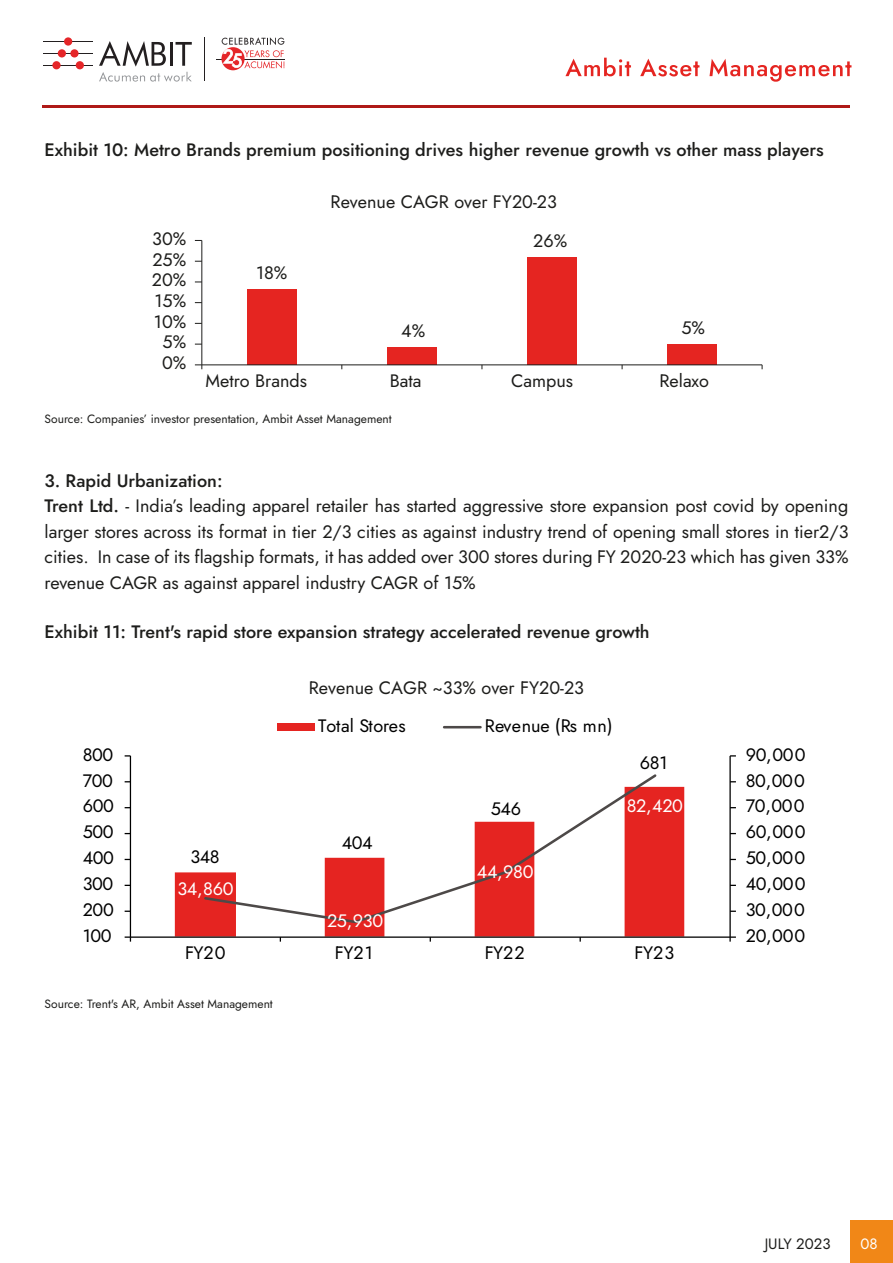
<style>
.page{position:relative;width:893px;height:1263px;background:#fff}
.page>*{position:absolute;margin:0;border:0;box-sizing:border-box;transform-origin:0 0}
.t1{font:18px/25.5px "Jost";color:#1d1d1b}
.t2{font:500 18px "Jost";color:#1d1d1b}
.t3{font:18px "Jost";letter-spacing:-.02em;color:#000}
.t4{font:18px "Jost";letter-spacing:-.02em;color:#fff}
.t5{font:18px "Jost";letter-spacing:.01em;color:#000}
.t6{font:15px "Jost";color:#1d1d1b}
.t7{font:15px "Jost";color:#fff}
.t8{font:12px "Jost";color:#1d1d1b}
.s1{font-weight:500}
</style>
<div class="page">
<div style="left:850px;top:1220px;width:43px;height:43px;background:#f18717"></div>
<hr style="left:43px;top:41px;width:50px;height:1px;background:#231f20">
<hr style="left:43px;top:53px;width:50px;height:1px;background:#231f20">
<hr style="left:43px;top:65px;width:50px;height:1px;background:#231f20">
<svg style="left:99px;top:41px;width:93px;height:41px"></svg>
<div style="left:64px;top:37px;width:8px;height:9px;background:#e52629;border-radius:50%"></div>
<div style="left:58px;top:49px;width:8px;height:8px;background:#e52629;border-radius:50%"></div>
<div style="left:52px;top:61px;width:9px;height:8px;background:#e52629;border-radius:50%"></div>
<div style="left:70px;top:49px;width:9px;height:8px;background:#e52629;border-radius:50%"></div>
<div style="left:76px;top:61px;width:8px;height:8px;background:#e52629;border-radius:50%"></div>
<hr style="left:204px;top:37px;width:1px;height:44px;background:#231f20">
<hr style="left:216px;top:59px;width:68px;height:1px;background:#231f20">
<svg style="left:221px;top:47px;width:24px;height:23px"></svg>
<svg style="left:222px;top:37px;width:63px;height:31px"></svg>
<svg style="left:565px;top:58px;width:66px;height:18px"></svg>
<svg style="left:640px;top:59px;width:59px;height:17px"></svg>
<svg style="left:709px;top:59px;width:142px;height:23px"></svg>
<hr style="left:43px;top:106px;width:807px;height:2px;background:#af1917">
<div style="left:667px;top:344px;width:50px;height:21px;background:#e52521"></div>
<div style="left:527px;top:257px;width:50px;height:108px;background:#e52521"></div>
<div style="left:387px;top:348px;width:50px;height:17px;background:#e52521"></div>
<div style="left:247px;top:289px;width:50px;height:76px;background:#e52521"></div>
<hr style="left:201px;top:240px;width:1px;height:125px;background:#1d1d1b">
<hr style="left:202px;top:364px;width:560px;height:1px;background:#1d1d1b">
<svg style="left:195px;top:364px;width:7px;height:5px"></svg>
<svg style="left:175px;top:787px;width:509px;height:149px;fill:#e52421"></svg>
<hr style="left:729px;top:756px;width:2px;height:181px;background:#000">
<svg style="left:730px;top:910px;width:6px;height:2px"></svg>
<hr style="left:130px;top:756px;width:1px;height:181px;background:#000">
<hr style="left:130px;top:936px;width:600px;height:2px;background:#000">
<svg style="left:729px;top:936px;width:7px;height:6px"></svg>
<svg style="left:125px;top:936px;width:6px;height:6px"></svg>
<svg style="left:202px;top:774px;width:457px;height:150px"></svg>
<div style="left:277px;top:723px;width:38px;height:7px;background:#e52421"></div>
<hr style="left:444px;top:726px;width:36px;height:2px;background:#4d4948">
<p class="t2" style="left:45px;top:137px;width:781px">Exhibit 10: Metro Brands premium positioning drives higher revenue growth vs other mass players</p>
<p class="t1" style="left:152px;top:226px;width:36px">30%</p>
<p class="t1" style="left:152px;top:247px;width:35px">25%</p>
<p class="t1" style="left:152px;top:267px;width:36px">20%</p>
<p class="t1" style="left:155px;top:288px;width:33px">15%</p>
<p class="t1" style="left:154px;top:309px;width:34px">10%</p>
<p class="t1" style="left:163px;top:329px;width:25px">5%</p>
<p class="t1" style="left:162px;top:350px;width:26px">0%</p>
<p class="t1" style="left:331px;top:189px;width:228px">Revenue CAGR over FY20-23</p>
<p class="t1" style="left:256px;top:260px;width:33px">18%</p>
<p class="t1" style="left:401px;top:319px;width:26px">4%</p>
<p class="t1" style="left:533px;top:228px;width:36px">26%</p>
<p class="t1" style="left:681px;top:315px;width:25px">5%</p>
<p class="t1" style="left:206px;top:368px;width:103px">Metro Brands</p>
<p class="t1" style="left:390px;top:368px;width:33px">Bata</p>
<p class="t1" style="left:511px;top:368px;width:63px">Campus</p>
<p class="t1" style="left:659px;top:368px;width:51px">Relaxo</p>
<p class="t8" style="left:45px;top:410px;width:349px">Source: Companies’ investor presentation, Ambit Asset Management</p>
<p class="t1" style="left:45px;top:468px;width:805px"><span class="s1">3. Rapid Urbanization:<br>Trent Ltd.</span> - India’s leading apparel retailer has started aggressive store expansion post covid by opening larger stores across its format in tier 2/3 cities as against industry trend of opening small stores in tier2/3 cities. In case of its flagship formats, it has added over 300 stores during FY 2020-23 which has given 33% revenue CAGR as against apparel industry CAGR of 15%</p>
<p class="t2" style="left:45px;top:619px;width:607px">Exhibit 11: Trent's rapid store expansion strategy accelerated revenue growth</p>
<p class="t1" style="left:309px;top:676px;width:277px">Revenue CAGR ~33% over FY20-23</p>
<p class="t3" style="left:83px;top:742px;width:32px">800</p>
<p class="t3" style="left:83px;top:768px;width:32px">700</p>
<p class="t3" style="left:83px;top:794px;width:33px">600</p>
<p class="t3" style="left:83px;top:820px;width:33px">500</p>
<p class="t3" style="left:83px;top:845px;width:33px">400</p>
<p class="t3" style="left:83px;top:871px;width:32px">300</p>
<p class="t3" style="left:83px;top:897px;width:33px">200</p>
<p class="t3" style="left:83px;top:923px;width:30px">100</p>
<p class="t3" style="left:190px;top:845px;width:31px">348</p>
<p class="t4" style="left:177px;top:877px;width:57px">34,860</p>
<p class="t3" style="left:318px;top:713px;width:89px">Total Stores</p>
<p class="t5" style="left:485px;top:713px;width:129px">Revenue (Rs mn)</p>
<p class="t3" style="left:342px;top:830px;width:33px">404</p>
<p class="t4" style="left:327px;top:908px;width:58px">25,930</p>
<p class="t3" style="left:491px;top:797px;width:32px">546</p>
<p class="t4" style="left:477px;top:859px;width:58px">44,980</p>
<p class="t3" style="left:640px;top:751px;width:29px">681</p>
<p class="t4" style="left:627px;top:793px;width:58px">82,420</p>
<p class="t3" style="left:185px;top:940px;width:42px">FY20</p>
<p class="t3" style="left:335px;top:940px;width:39px">FY21</p>
<p class="t3" style="left:485px;top:940px;width:42px">FY22</p>
<p class="t3" style="left:634px;top:940px;width:41px">FY23</p>
<p class="t8" style="left:45px;top:995px;width:230px">Source: Trent's AR, Ambit Asset Management</p>
<p class="t3" style="left:746px;top:742px;width:61px">90,000</p>
<p class="t3" style="left:746px;top:768px;width:61px">80,000</p>
<p class="t3" style="left:746px;top:794px;width:60px">70,000</p>
<p class="t3" style="left:746px;top:820px;width:61px">60,000</p>
<p class="t3" style="left:746px;top:845px;width:61px">50,000</p>
<p class="t3" style="left:746px;top:871px;width:61px">40,000</p>
<p class="t3" style="left:746px;top:897px;width:61px">30,000</p>
<p class="t3" style="left:746px;top:923px;width:61px">20,000</p>
<p class="t6" style="left:765px;top:1234px;width:67px">JULY 2023</p>
<p class="t7" style="left:861px;top:1234px;width:19px">08</p>
</div>
